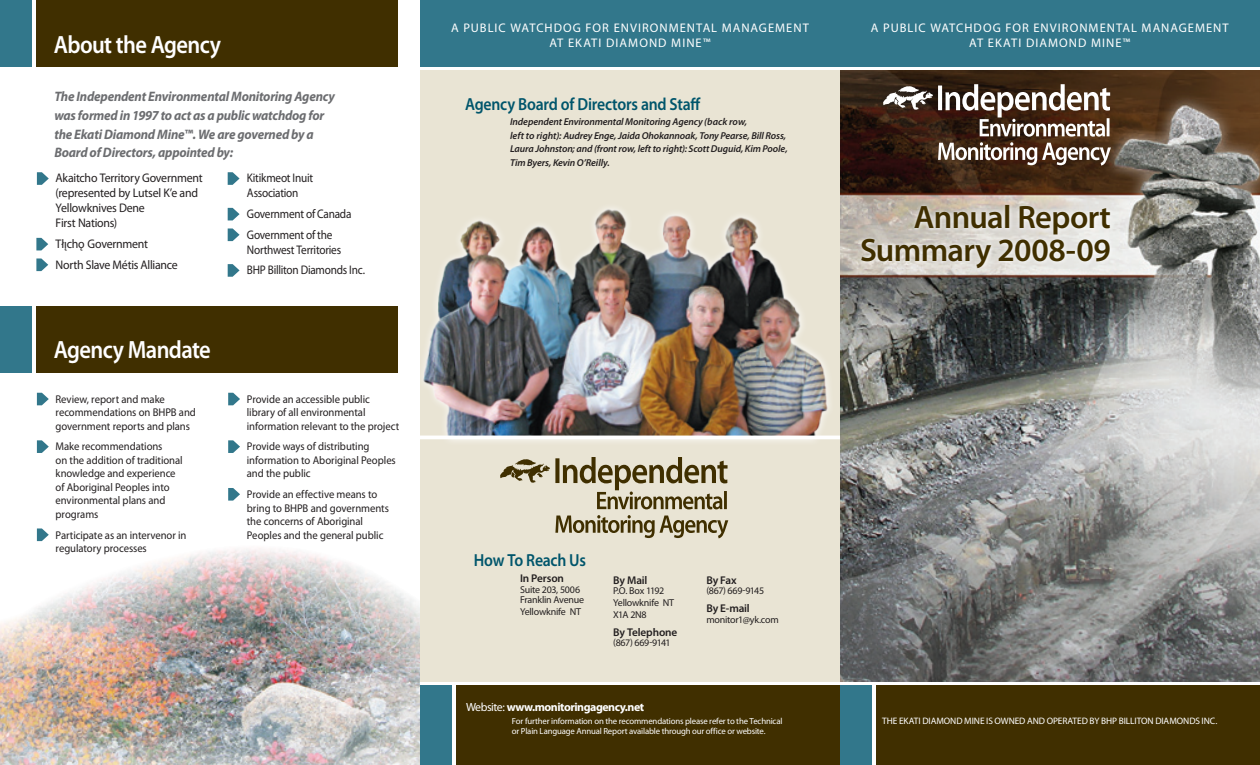
<style>
.page{position:relative;width:1260px;height:765px;background:#fff}
.page>*{position:absolute;margin:0;border:0;box-sizing:border-box;transform-origin:0 0}
.t1{font:600 32.5px/32.5px "Myriad Pro";letter-spacing:-.02em;color:#402f00;text-align:right}
.Headline{font:600 25px "Myriad Pro";letter-spacing:-.03em;color:#fff;scale:.9 1}
.Financial_hd_lvl_1{font:600 17.5px "Myriad Pro";letter-spacing:-.015em;color:#00556b;scale:.9 1}
.Chair_Mess{font:italic 700 13.75px/18.8px "Myriad Pro";letter-spacing:-.015em;color:#6c6d70;scale:.95 1}
.t2{font:12.5px/15px "Myriad Pro";letter-spacing:.085em;color:#fff;text-align:center}
.Brochure_Body_White{font:12.5px/15px "Myriad Pro";letter-spacing:-.02em;color:#231f20;scale:.9 1}
.PE_CHART_BODY{font:12.5px/15px "Myriad Pro";letter-spacing:-.02em;color:#231f20;scale:.95 1}
.Brochure_Body_White-2{font:12.5px "Myriad Pro";letter-spacing:-.02em;color:#231f20;scale:.95 1}
.Editorial__Body{font:700 11.88px "Myriad Pro";letter-spacing:-.04em;color:#fff}
._08_Para_styles_no_i{font:11.25px/13.5px "Myriad Pro";letter-spacing:-.005em;color:#231f20;scale:.95 1}
.t3{font:600 11.25px "Myriad Pro";letter-spacing:-.015em;color:#231f20}
.ED_-_CAPTIONS_-_Blac{font:italic 600 10px/13.8px "Myriad Pro";letter-spacing:-.01em;color:#231f20}
.t4{font:10px/10.6px "Myriad Pro";letter-spacing:-.025em;color:#231f20}
.t5{font:10px "Myriad Pro";letter-spacing:-.055em;color:#231f20}
.t6{font:9.38px "Myriad Pro";letter-spacing:-.005em;color:#fff}
.t7{font:8.75px/10.5px "Myriad Pro";letter-spacing:-.02em;color:#fff}
.s1{font-weight:400}
</style>
<div class="page">
<img style="left:840px;top:71px;width:420px;height:611px">
<img style="left:0;top:548px;width:420px;height:217px">
<div style="left:36px;top:306px;width:361px;height:67px;background:#402f00"></div>
<div style="left:0;top:306px;width:31px;height:67px;background:#32778b"></div>
<div style="left:420px;top:520px;width:159px;height:245px;background:linear-gradient(to right,#fff,#fff)"></div>
<div style="left:840px;top:686px;width:31px;height:79px;background:#32778b"></div>
<div style="left:420px;top:686px;width:31px;height:79px;background:#32778b"></div>
<div style="left:876px;top:686px;width:384px;height:79px;background:#402f00"></div>
<div style="left:456px;top:686px;width:384px;height:79px;background:#402f00"></div>
<div style="left:420px;top:71px;width:420px;height:611px;background:#e9e4d4"></div>
<div style="left:420px;top:0;width:840px;height:67px;background:#32778b"></div>
<div style="left:36px;top:0;width:361px;height:67px;background:#402f00"></div>
<div style="left:0;top:0;width:31px;height:67px;background:#32778b"></div>
<div style="left:415px;top:200px;width:419px;height:245px;background:linear-gradient(to right,#ece8da,#ebe7d8)"></div>
<img style="left:397px;top:205px;width:441px;height:233px">
<hr style="left:420px;top:436px;width:420px;height:3px;background:#fff">
<svg style="left:37px;top:393px;width:12px;height:12px"></svg>
<svg style="left:37px;top:440px;width:12px;height:13px"></svg>
<svg style="left:37px;top:528px;width:12px;height:13px"></svg>
<svg style="left:228px;top:393px;width:12px;height:12px"></svg>
<svg style="left:228px;top:440px;width:12px;height:13px"></svg>
<svg style="left:228px;top:488px;width:12px;height:13px"></svg>
<svg style="left:37px;top:172px;width:12px;height:13px"></svg>
<svg style="left:36px;top:238px;width:12px;height:12px"></svg>
<svg style="left:36px;top:258px;width:12px;height:13px"></svg>
<svg style="left:228px;top:172px;width:12px;height:13px"></svg>
<svg style="left:228px;top:208px;width:12px;height:12px"></svg>
<svg style="left:228px;top:228px;width:12px;height:13px"></svg>
<svg style="left:228px;top:264px;width:12px;height:13px"></svg>
<div style="left:875px;top:79px;width:63px;height:38px;background:#231f20;opacity:.75"></div>
<img style="left:883px;top:87px;width:49px;height:23px">
<svg style="left:938px;top:84px;width:173px;height:82px"></svg>
<img style="left:501px;top:460px;width:49px;height:22px">
<svg style="left:555px;top:515px;width:173px;height:23px"></svg>
<svg style="left:555px;top:457px;width:172px;height:52px"></svg>
<svg style="left:857px;top:201px;width:257px;height:71px;background:#dedbd5"></svg>
<p class="Headline" style="left:54px;top:29px;width:187px">About the Agency</p>
<p class="Chair_Mess" style="left:54px;top:87px;width:297px">The Independent Environmental Monitoring Agency was formed in 1997 to act as a public watchdog for the Ekati Diamond Mine™. We are governed by a Board of Directors, appointed by:</p>
<p class="PE_CHART_BODY" style="left:56px;top:170px;width:156px">Akaitcho Territory Government (represented by Lutsel K’e and<br>Yellowknives Dene<br>First Nations)</p>
<p class="Brochure_Body_White-2" style="left:56px;top:236px;width:99px">Tłı˛cho˛ Government</p>
<p class="Brochure_Body_White-2" style="left:56px;top:257px;width:130px">North Slave Métis Alliance</p>
<p class="Headline" style="left:54px;top:334px;width:176px">Agency Mandate</p>
<p class="_08_Para_styles_no_i" style="left:56px;top:392px;width:149px">Review, report and make recommendations on BHPB and government reports and plans</p>
<p class="_08_Para_styles_no_i" style="left:56px;top:440px;width:135px">Make recommendations<br>on the addition of traditional knowledge and experience of Aboriginal Peoples into environmental plans and programs</p>
<p class="_08_Para_styles_no_i" style="left:56px;top:528px;width:139px">Participate as an intervenor in regulatory processes</p>
<p class="Brochure_Body_White" style="left:247px;top:170px;width:75px">Kitikmeot Inuit<br>Association</p>
<p class="Brochure_Body_White" style="left:247px;top:206px;width:118px">Government of Canada</p>
<p class="Brochure_Body_White" style="left:247px;top:227px;width:106px">Government of the<br>Northwest Territories</p>
<p class="Brochure_Body_White" style="left:247px;top:262px;width:133px">BHP Billiton Diamonds Inc.</p>
<p class="_08_Para_styles_no_i" style="left:247px;top:392px;width:162px">Provide an accessible public library of all environmental information relevant to the project</p>
<p class="_08_Para_styles_no_i" style="left:247px;top:440px;width:158px">Provide ways of distributing information to Aboriginal Peoples and the public</p>
<p class="_08_Para_styles_no_i" style="left:247px;top:487px;width:151px">Provide an effective means to bring to BHPB and governments the concerns of Aboriginal<br>Peoples and the general public</p>
<p class="t2" style="left:451px;top:20px;width:359px">A PUBLIC WATCHDOG FOR ENVIRONMENTAL MANAGEMENT<br>AT EKATI DIAMOND MINE™</p>
<p class="Financial_hd_lvl_1" style="left:465px;top:93px;width:263px">Agency Board of Directors and Staff</p>
<p class="ED_-_CAPTIONS_-_Blac" style="left:510px;top:115px;width:279px">Independent Environmental Monitoring Agency (back row,<br>left to right): Audrey Enge, Jaida Ohokannoak, Tony Pearse, Bill Ross, Laura Johnston; and (front row, left to right): Scott Duguid, Kim Poole, Tim Byers, Kevin O’Reilly.</p>
<p class="Financial_hd_lvl_1" style="left:474px;top:549px;width:126px">How To Reach Us</p>
<p class="t3" style="left:520px;top:571px;width:45px">In Person</p>
<p class="t4" style="left:520px;top:584px;width:66px">Suite 203, 5006<br>Franklin Avenue</p>
<p class="t4" style="left:520px;top:606px;width:63px">Yellowknife NT</p>
<p class="t3" style="left:613px;top:573px;width:36px">By Mail</p>
<p class="t4" style="left:613px;top:586px;width:52px">P.O. Box 1192</p>
<p class="t4" style="left:613px;top:598px;width:63px">Yellowknife NT</p>
<p class="t4" style="left:613px;top:609px;width:35px">X1A 2N8</p>
<p class="t3" style="left:613px;top:625px;width:66px">By Telephone</p>
<p class="t5" style="left:613px;top:637px;width:59px">(867) 669-9141</p>
<p class="t3" style="left:706px;top:573px;width:32px">By Fax</p>
<p class="t4" style="left:706px;top:586px;width:59px">(867) 669-9145</p>
<p class="t3" style="left:706px;top:601px;width:45px">By E-mail</p>
<p class="t4" style="left:706px;top:614px;width:74px">monitor1@yk.com</p>
<p class="Editorial__Body" style="left:466px;top:699px;width:180px"><span class="s1">Website:</span> www.monitoringagency.net</p>
<p class="t7" style="left:512px;top:716px;width:272px">For further information on the recommendations please refer to the Technical or Plain Language Annual Report available through our office or website.</p>
<p class="t2" style="left:871px;top:20px;width:359px">A PUBLIC WATCHDOG FOR ENVIRONMENTAL MANAGEMENT<br>AT EKATI DIAMOND MINE™</p>
<p class="t1" style="left:860px;top:200px;width:252px">Annual Report<br>Summary 2008-09</p>
<p class="t6" style="left:882px;top:716px;width:337px">THE EKATI DIAMOND MINE IS OWNED AND OPERATED BY BHP BILLITON DIAMONDS INC.</p>
</div>
